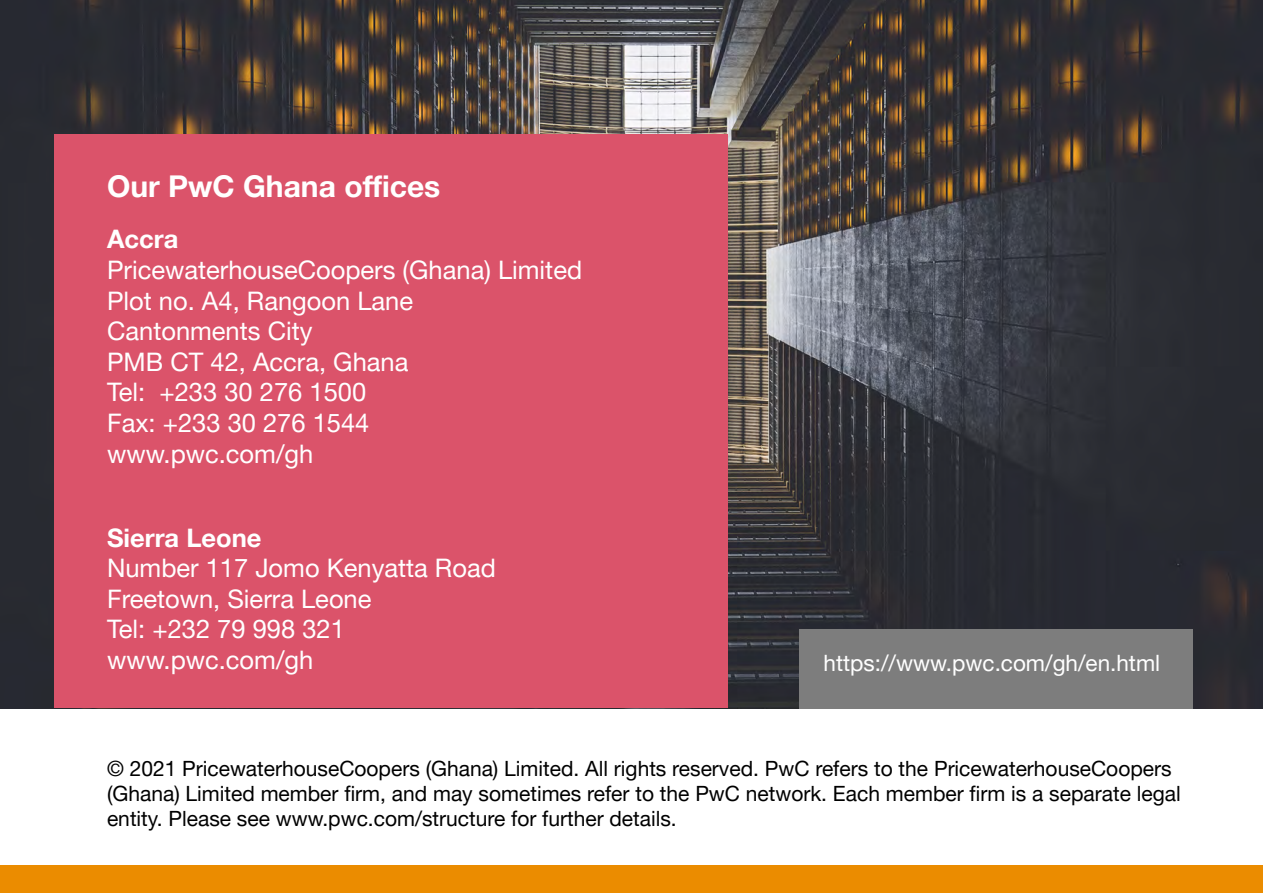
<style>
.page{position:relative;width:1263px;height:893px;background:#fff}
.page>*{position:absolute;margin:0;border:0;box-sizing:border-box;transform-origin:0 0}
.t1{font:700 30px "Helvetica Neue LT Pro";color:#fff}
.t2{font:25.5px/30.6px "Helvetica Neue LT Pro";color:#fff}
.t3{font:22.5px "Helvetica Neue LT Pro";color:#fff}
.t4{font:21px/25.2px "Helvetica Neue LT Pro";color:#000}
.s1{font-weight:700}
</style>
<div class="page">
<img style="left:0;top:0;width:1263px;height:708px">
<div style="left:54px;top:135px;width:673px;height:573px;background:#db536a"></div>
<div style="left:0;top:866px;width:1263px;height:27px;background:#eb8c00"></div>
<div style="left:799px;top:629px;width:393px;height:79px;background:#7d7d7d"></div>
<p class="t1" style="left:107px;top:168px;width:335px">Our PwC Ghana offices</p>
<p class="t2" style="left:107px;top:223px;width:477px"><span class="s1">Accra<br></span>PricewaterhouseCoopers (Ghana) Limited</p>
<p class="t2" style="left:107px;top:285px;width:308px">Plot no. A4, Rangoon Lane</p>
<p class="t2" style="left:107px;top:315px;width:303px">Cantonments City<br>PMB CT 42, Accra, Ghana<br>Tel: +233 30 276 1500<br>Fax: +233 30 276 1544</p>
<p class="t2" style="left:107px;top:438px;width:208px">www.pwc.com/gh</p>
<p class="t2" style="left:107px;top:522px;width:390px"><span class="s1">Sierra Leone<br></span>Number 117 Jomo Kenyatta Road</p>
<p class="t2" style="left:107px;top:583px;width:266px">Freetown, Sierra Leone<br>Tel: +232 79 998 321 www.pwc.com/gh</p>
<p class="t3" style="left:823px;top:650px;width:338px">https://www.pwc.com/gh/en.html</p>
<p class="t4" style="left:107px;top:755px;width:1066px">© 2021 PricewaterhouseCoopers (Ghana) Limited. All rights reserved. PwC refers to the PricewaterhouseCoopers</p>
<p class="t4" style="left:107px;top:780px;width:1075px">(Ghana) Limited member firm, and may sometimes refer to the PwC network. Each member firm is a separate legal entity. Please see www.pwc.com/structure for further details.</p>
</div>
